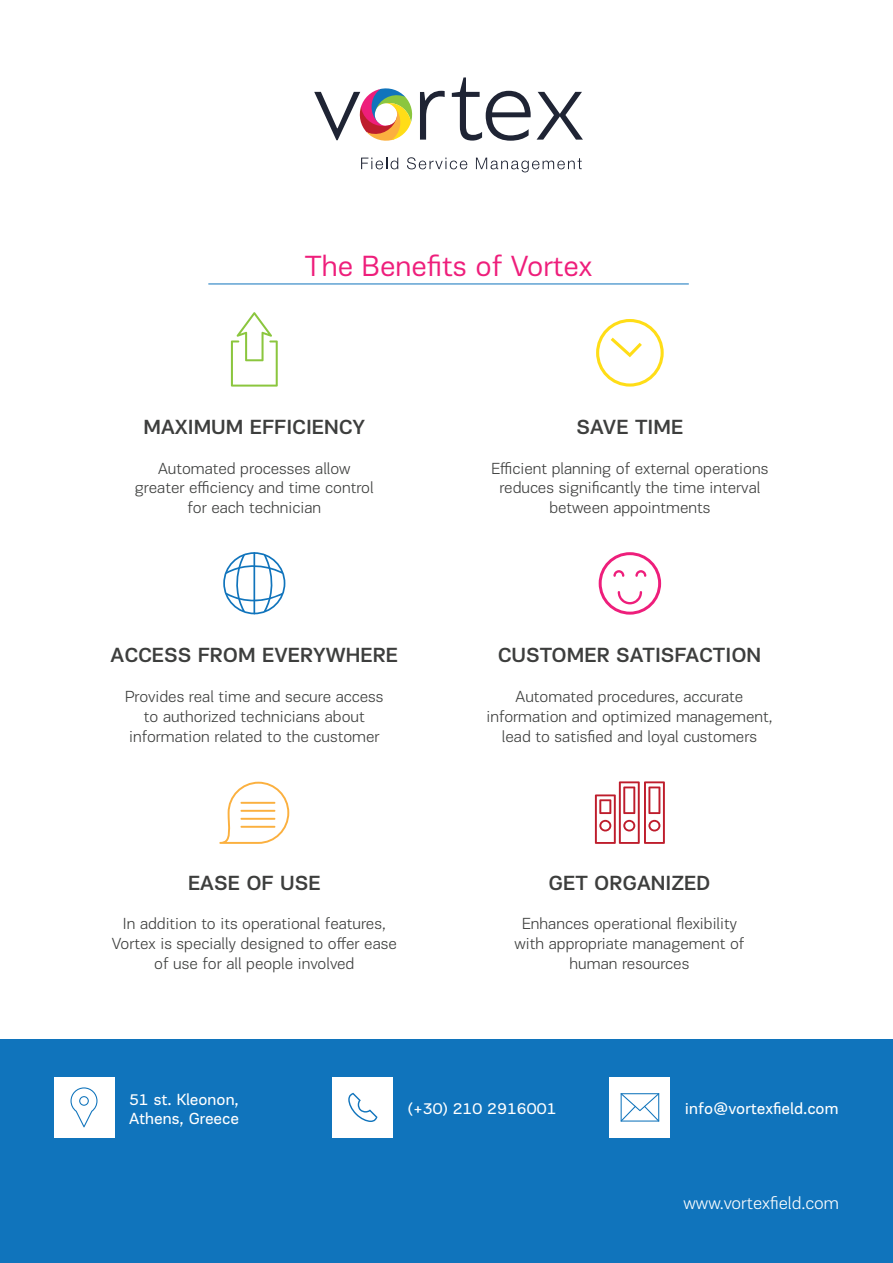
<style>
.page{position:relative;width:893px;height:1263px;background:#fff}
.page>*{position:absolute;margin:0;border:0;box-sizing:border-box;transform-origin:0 0}
.t1{font:30px "PF Encore Sans Pro";color:#ee1e7b}
.t2{font:500 21px "PF Encore Sans Pro";color:#3d3e3d}
.t3{font:300 18px "PF Encore Sans Pro";color:#fff}
.t4{font:300 16.5px/19.8px "PF Encore Sans Pro";color:#3d3e3d;text-align:center}
.t5{font:16.5px/19.8px "PF Encore Sans Pro";color:#fff}
</style>
<div class="page">
<div style="left:0;top:1039px;width:893px;height:224px;background:#1074bc"></div>
<div style="left:54px;top:1077px;width:60px;height:60px;background:#fff"></div>
<svg style="left:70px;top:1087px;width:27px;height:40px"></svg>
<div style="left:610px;top:1077px;width:60px;height:60px;background:#fff"></div>
<svg style="left:621px;top:1093px;width:38px;height:28px"></svg>
<div style="left:333px;top:1077px;width:60px;height:60px;background:#fff"></div>
<svg style="left:348px;top:1093px;width:29px;height:29px"></svg>
<svg style="left:420px;top:91px;width:25px;height:49px"></svg>
<svg style="left:452px;top:77px;width:79px;height:64px"></svg>
<svg style="left:537px;top:92px;width:46px;height:48px"></svg>
<svg style="left:361px;top:158px;width:37px;height:11px"></svg>
<svg style="left:407px;top:157px;width:60px;height:12px"></svg>
<svg style="left:476px;top:158px;width:106px;height:14px"></svg>
<svg style="left:314px;top:88px;width:99px;height:53px"></svg>
<svg style="left:223px;top:552px;width:62px;height:62px"></svg>
<svg style="left:231px;top:312px;width:47px;height:75px"></svg>
<svg style="left:595px;top:781px;width:70px;height:63px"></svg>
<svg style="left:219px;top:782px;width:70px;height:62px"></svg>
<hr style="left:240px;top:802px;width:35px;height:2px;background:#fbb03f">
<hr style="left:240px;top:810px;width:35px;height:2px;background:#fbb03f">
<hr style="left:240px;top:818px;width:35px;height:2px;background:#fbb03f">
<hr style="left:240px;top:826px;width:35px;height:2px;background:#fbb03f">
<svg style="left:596px;top:319px;width:68px;height:68px"></svg>
<svg style="left:599px;top:552px;width:62px;height:63px"></svg>
<hr style="left:208px;top:284px;width:481px;height:1px;background:#1074bc">
<h1 class="t1" style="left:305px;top:248px;width:289px">The Benefits of Vortex</h1>
<p class="t2" style="left:143px;top:414px;width:223px">MAXIMUM EFFICIENCY</p>
<p class="t4" style="left:135px;top:458px;width:240px">Automated processes allow greater efficiency and time control for each technician</p>
<p class="t2" style="left:111px;top:642px;width:289px">ACCESS FROM EVERYWHERE</p>
<p class="t4" style="left:125px;top:687px;width:260px">Provides real time and secure access to authorized technicians about information related to the customer</p>
<p class="t2" style="left:188px;top:870px;width:134px">EASE OF USE</p>
<p class="t4" style="left:112px;top:914px;width:287px">In addition to its operational features,<br>Vortex is specially designed to offer ease of use for all people involved</p>
<p class="t2" style="left:576px;top:414px;width:108px">SAVE TIME</p>
<p class="t4" style="left:491px;top:458px;width:279px">Efficient planning of external operations reduces significantly the time interval between appointments</p>
<p class="t2" style="left:498px;top:642px;width:265px">CUSTOMER SATISFACTION</p>
<p class="t4" style="left:486px;top:687px;width:288px">Automated procedures, accurate information and optimized management, lead to satisfied and loyal customers</p>
<p class="t2" style="left:549px;top:870px;width:163px">GET ORGANIZED</p>
<p class="t4" style="left:515px;top:914px;width:231px">Enhances operational flexibility with appropriate management of human resources</p>
<p class="t5" style="left:129px;top:1089px;width:111px">51 st. Kleonon,<br>Athens, Greece</p>
<p class="t5" style="left:685px;top:1098px;width:155px">info@vortexfield.com</p>
<p class="t5" style="left:408px;top:1098px;width:150px">(+30) 210 2916001</p>
<p class="t3" style="left:683px;top:1192px;width:157px">www.vortexfield.com</p>
</div>
